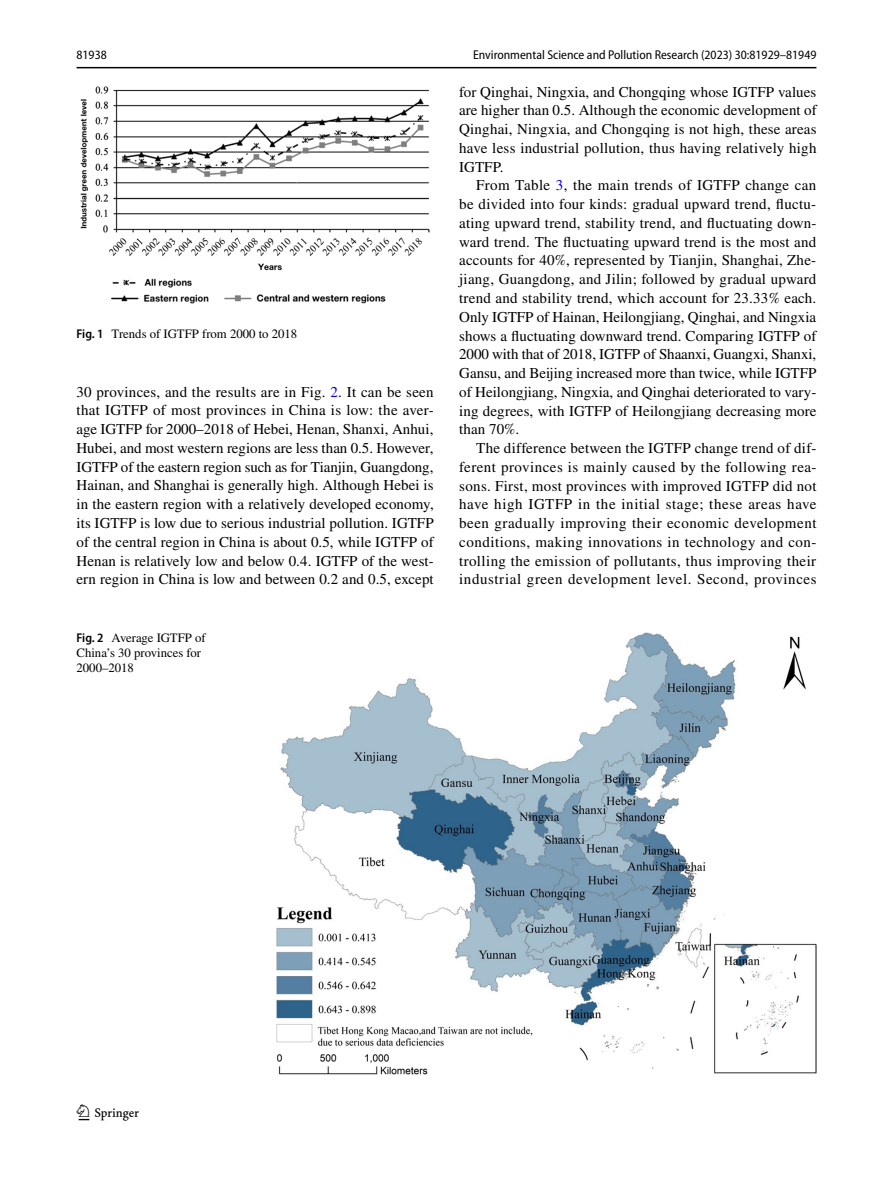
<style>
.page{position:relative;width:893px;height:1187px;background:#fff}
.page>*{position:absolute;margin:0;border:0;box-sizing:border-box;transform-origin:0 0}
.t1{font:22.5px "Springnew Regular 2";color:#000}
.t2{font:15px/18.8px "STIX";letter-spacing:.005em;color:#000;text-align:justify}
.t3{font:12.75px/15px "STIX";color:#000}
.t4{font:semi-condensed 12.75px "Myriad Pro";color:#000}
.s1{font-family:"Myriad Pro";font-weight:600;font-stretch:semi-condensed}
.s2{color:#00f}
</style>
<div class="page">
<hr style="left:77px;top:67px;width:739px;height:1px;background:#000">
<img style="left:81px;top:87px;width:348px;height:216px">
<img style="left:276px;top:632px;width:540px;height:441px">
<p class="t4" style="left:77px;top:48px;width:32px">81938</p>
<p class="t4" style="left:473px;top:48px;width:345px">Environmental Science and Pollution Research (2023) 30:81929–81949</p>
<p class="t3" style="left:77px;top:327px;width:222px"><span class="s1">Fig. 1</span> Trends of IGTFP from 2000 to 2018</p>
<p class="t2" style="left:77px;top:383px;width:359px">30 provinces, and the results are in Fig. <span class="s2">2</span>. It can be seen that IGTFP of most provinces in China is low: the aver&shy;age IGTFP for 2000–2018 of Hebei, Henan, Shanxi, Anhui, Hubei, and most western regions are less than 0.5. However, IGTFP of the eastern region such as for Tianjin, Guangdong, Hainan, and Shanghai is generally high. Although Hebei is in the eastern region with a relatively developed economy, its IGTFP is low due to serious industrial pollution. IGTFP of the central region in China is about 0.5, while IGTFP of Henan is relatively low and below 0.4. IGTFP of the west&shy;ern region in China is low and between 0.2 and 0.5, except</p>
<p class="t3" style="left:77px;top:631px;width:131px"><span class="s1">Fig. 2</span> Average IGTFP of<br>China’s 30 provinces for<br>2000–2018</p>
<p class="t2" style="left:459px;top:83px;width:359px">for Qinghai, Ningxia, and Chongqing whose IGTFP values are higher than 0.5. Although the economic development of Qinghai, Ningxia, and Chongqing is not high, these areas have less industrial pollution, thus having relatively high IGTFP.</p>
<p class="t2" style="left:459px;top:177px;width:359px;text-indent:17px">From Table <span class="s2">3</span>, the main trends of IGTFP change can be divided into four kinds: gradual upward trend, fluctu&shy;ating upward trend, stability trend, and fluctuating down&shy;ward trend. The fluctuating upward trend is the most and accounts for 40%, represented by Tianjin, Shanghai, Zhe&shy;jiang, Guangdong, and Jilin; followed by gradual upward trend and stability trend, which account for 23.33% each.<br>Only IGTFP of Hainan, Heilongjiang, Qinghai, and Ningxia shows a fluctuating downward trend. Comparing IGTFP of 2000 with that of 2018, IGTFP of Shaanxi, Guangxi, Shanxi, Gansu, and Beijing increased more than twice, while IGTFP of Heilongjiang, Ningxia, and Qinghai deteriorated to vary&shy;ing degrees, with IGTFP of Heilongjiang decreasing more than 70%.</p>
<p class="t2" style="left:459px;top:439px;width:359px;text-indent:17px">The difference between the IGTFP change trend of dif&shy;ferent provinces is mainly caused by the following rea&shy;sons. First, most provinces with improved IGTFP did not have high IGTFP in the initial stage; these areas have been gradually improving their economic development conditions, making innovations in technology and con&shy;trolling the emission of pollutants, thus improving their industrial green development level. Second, provinces</p>
<h1 class="t1" style="left:79px;top:1104px;width:62px">1 3</h1>
</div>
